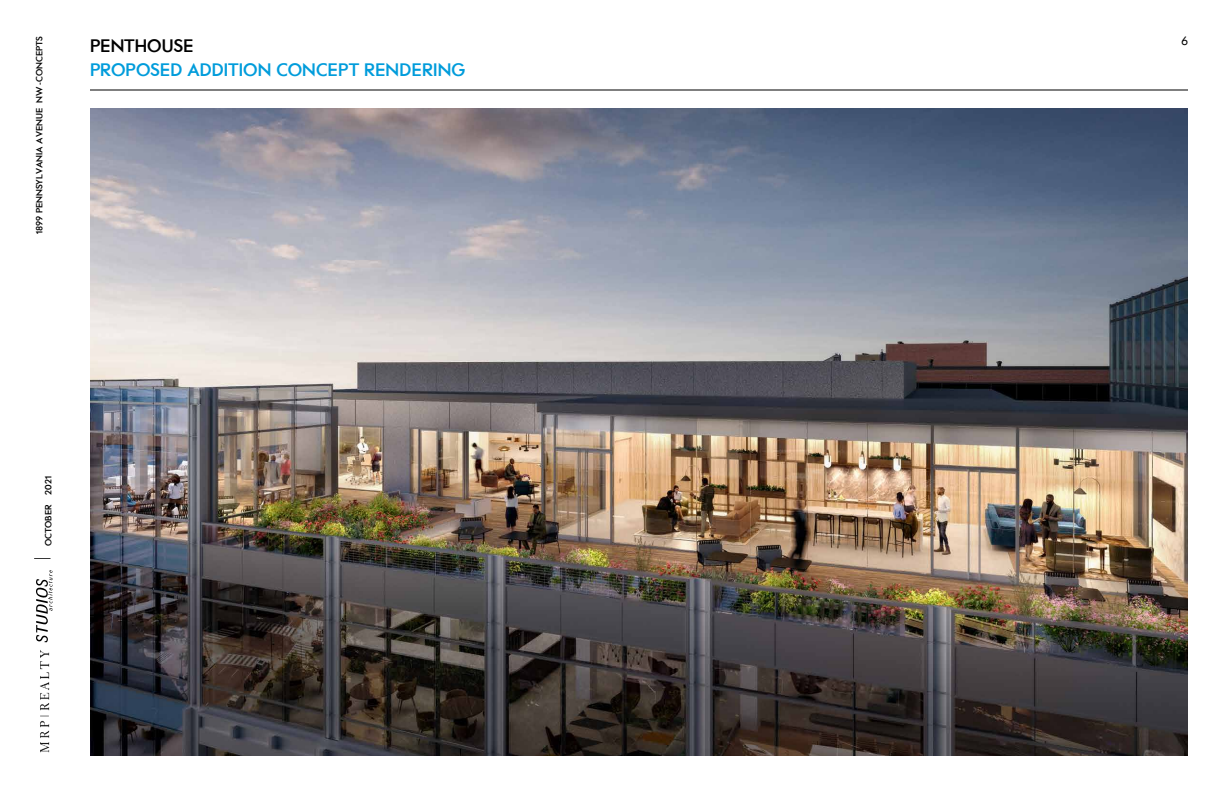
<style>
.page{position:relative;width:1224px;height:792px;background:#fff}
.page>*{position:absolute;margin:0;border:0;box-sizing:border-box;transform-origin:0 0}
.t1{font:600 18px "Studios Futura";letter-spacing:.005em;color:#009cdb}
.t2{font:600 18px "Studios Futura";letter-spacing:.005em;color:#000}
.t3{font:12px "Studios Futura";color:#000}
.t4{font:600 9px "Studios Futura";color:#000}
</style>
<div class="page">
<img style="left:40px;top:650px;width:10px;height:103px">
<svg style="left:36px;top:570px;width:16px;height:72px"></svg>
<hr style="left:90px;top:90px;width:1098px;height:1px;background:#000">
<img style="left:90px;top:108px;width:1098px;height:648px">
<p class="t4" style="left:34px;top:234px;width:200px;rotate:-90deg">1899 PENNSYLVANIA AVENUE NW -CONCEPTS</p>
<h1 class="t2" style="left:90px;top:35px;width:105px">PENTHOUSE</h1>
<h1 class="t1" style="left:90px;top:59px;width:377px">PROPOSED ADDITION CONCEPT RENDERING</h1>
<p class="t4" style="left:43px;top:546px;width:72px;rotate:-90deg">OCTOBER 2021</p>
<h2 class="t3" style="left:1182px;top:34px;width:8px">6</h2>
</div>
